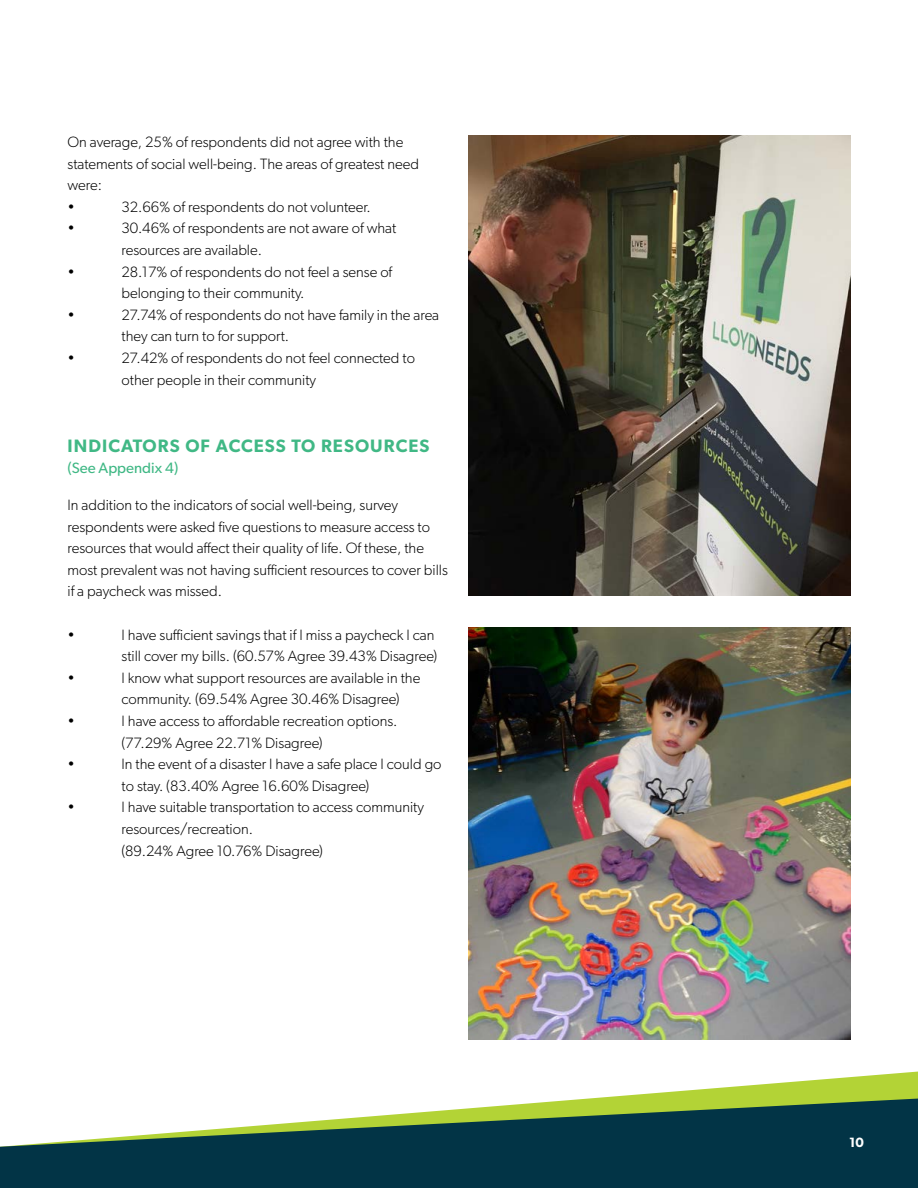
<style>
.page{position:relative;width:918px;height:1188px;background:#fff}
.page>*{position:absolute;margin:0;border:0;box-sizing:border-box;transform-origin:0 0}
.t1{font:600 18px "Gibson";letter-spacing:.06em;color:#40b885}
.t2{font:300 15px/21.6px "Gibson";color:#000}
.t3{font:15px "Gibson";color:#40b885}
.t4{font:600 13.5px "Gibson";color:#fff}
</style>
<div class="page">
<svg style="left:584px;top:1072px;width:334px;height:27px"></svg>
<svg style="left:0;top:1099px;width:918px;height:89px;fill:#023446"></svg>
<img style="left:468px;top:135px;width:382px;height:461px">
<img style="left:468px;top:627px;width:382px;height:412px">
<p class="t2" style="left:68px;top:131px;width:353px">On average, 25% of respondents did not agree with the statements of social well-being. The areas of greatest need were:<br>•</p>
<p class="t2" style="left:122px;top:196px;width:251px">32.66% of respondents do not volunteer.</p>
<p class="t2" style="left:68px;top:217px;width:9px">•</p>
<p class="t2" style="left:122px;top:217px;width:276px">30.46% of respondents are not aware of what resources are available.</p>
<p class="t2" style="left:68px;top:260px;width:9px">•</p>
<p class="t2" style="left:122px;top:260px;width:272px">28.17% of respondents do not feel a sense of belonging to their community.</p>
<p class="t2" style="left:68px;top:304px;width:9px">•</p>
<p class="t2" style="left:122px;top:304px;width:319px">27.74% of respondents do not have family in the area they can turn to for support.</p>
<p class="t2" style="left:68px;top:347px;width:9px">•</p>
<p class="t2" style="left:122px;top:347px;width:295px">27.42% of respondents do not feel connected to other people in their community</p>
<p class="t1" style="left:68px;top:435px;width:364px">INDICATORS OF ACCESS TO RESOURCES</p>
<p class="t3" style="left:68px;top:459px;width:112px">(See Appendix 4)</p>
<p class="t2" style="left:68px;top:494px;width:382px">In addition to the indicators of social well-being, survey respondents were asked five questions to measure access to resources that would affect their quality of life. Of these, the most prevalent was not having sufficient resources to cover bills if a paycheck was missed.</p>
<p class="t2" style="left:68px;top:623px;width:9px">•</p>
<p class="t2" style="left:122px;top:623px;width:317px">I have sufficient savings that if I miss a paycheck I can still cover my bills. (60.57% Agree 39.43% Disagree)</p>
<p class="t2" style="left:68px;top:667px;width:9px">•</p>
<p class="t2" style="left:122px;top:667px;width:300px">I know what support resources are available in the community. (69.54% Agree 30.46% Disagree)</p>
<p class="t2" style="left:68px;top:710px;width:9px">•</p>
<p class="t2" style="left:122px;top:710px;width:278px">I have access to affordable recreation options. (77.29% Agree 22.71% Disagree)</p>
<p class="t2" style="left:68px;top:753px;width:9px">•</p>
<p class="t2" style="left:122px;top:753px;width:322px">In the event of a disaster I have a safe place I could go to stay. (83.40% Agree 16.60% Disagree)</p>
<p class="t2" style="left:68px;top:796px;width:9px">•</p>
<p class="t2" style="left:122px;top:796px;width:304px">I have suitable transportation to access community resources/recreation.<br>(89.24% Agree 10.76% Disagree)</p>
<p class="t4" style="left:849px;top:1134px;width:16px">10</p>
</div>
